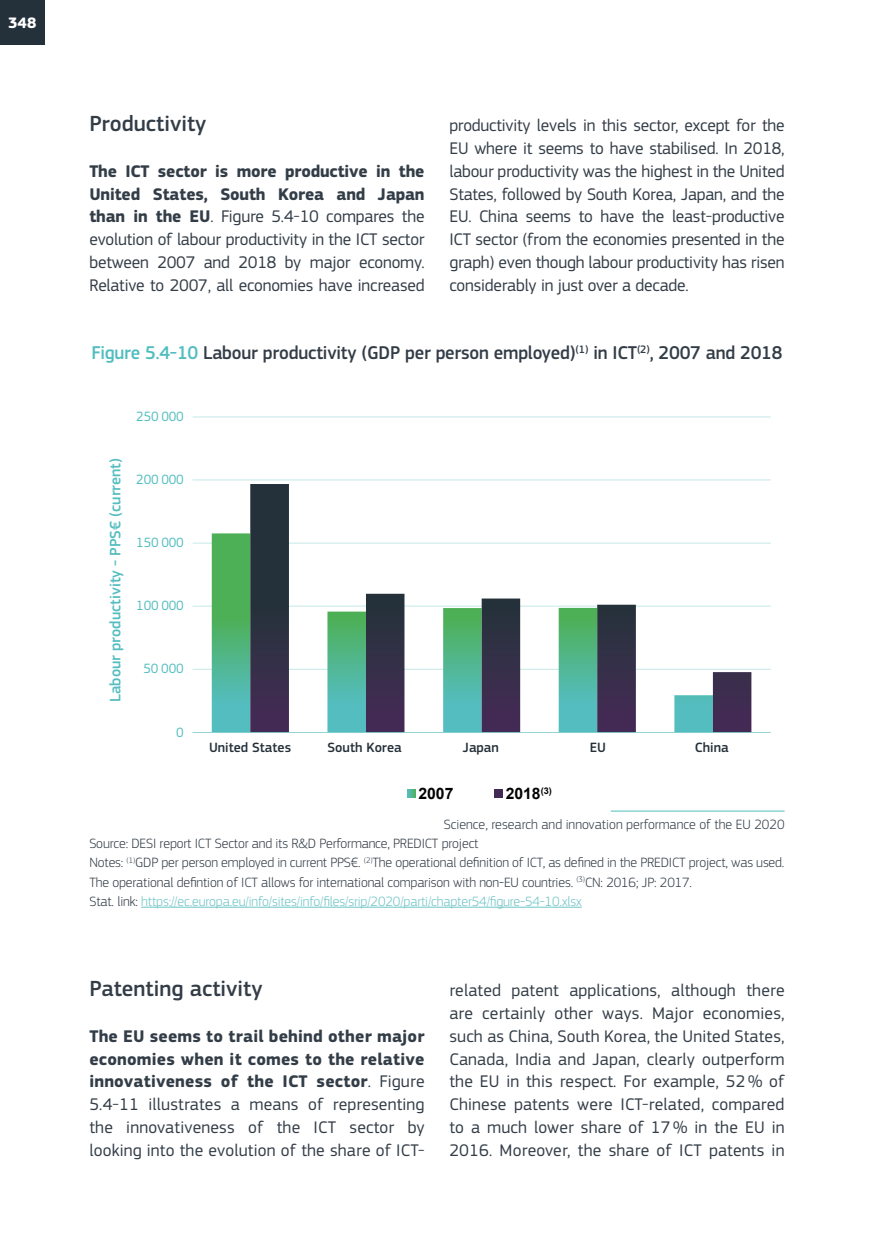
<style>
.page{position:relative;width:874px;height:1241px;background:#fff}
.page>*{position:absolute;margin:0;border:0;box-sizing:border-box;transform-origin:0 0}
.t1{font:500 22.75px "EC Square Sans Pro";color:#333d47}
.t2{font:500 19.25px "EC Square Sans Pro";letter-spacing:-.01em;color:#333d47}
.t3{font:17.5px/22.8px "EC Square Sans Pro";letter-spacing:-.01em;color:#333d47;text-align:justify}
.t4{font:500 15.75px "EC Square Sans Pro";color:#54bdc0}
.t5{font:700 15.75px "Arial";letter-spacing:.005em;color:#020203}
.t6{font:700 15.75px "EC Square Sans Pro";color:#fff}
.t7{font:300 14px/19.2px "EC Square Sans Pro";letter-spacing:-.01em;color:#333d47}
.t8{font:500 14px "EC Square Sans Pro";color:#24303a}
.t9{font:14px "EC Square Sans Pro";letter-spacing:.005em;color:#54bdc0;scale:.96 1}
.s1{font-weight:700}
.s2{color:#52bdc0}
.s3{color:#6dc4c6}
</style>
<div class="page">
<div style="left:0;top:0;width:45px;height:45px;background:#24303a"></div>
<hr style="left:610px;top:810px;width:174px;height:1px;background:#52bdc0">
<hr style="left:141px;top:906px;width:440px;height:1px;background:#6dc4c6">
<hr style="left:192px;top:417px;width:578px;height:1px;background:#54bdc0">
<hr style="left:192px;top:479px;width:578px;height:1px;background:#54bdc0">
<hr style="left:192px;top:542px;width:578px;height:1px;background:#54bdc0">
<hr style="left:192px;top:605px;width:578px;height:1px;background:#54bdc0">
<hr style="left:192px;top:669px;width:578px;height:1px;background:#54bdc0">
<svg style="left:212px;top:533px;width:38px;height:199px;background:#50b47d"></svg>
<svg style="left:250px;top:484px;width:501px;height:248px"></svg>
<hr style="left:192px;top:732px;width:578px;height:1px;background:#54bdc0">
<svg style="left:407px;top:789px;width:8px;height:8px"></svg>
<svg style="left:494px;top:789px;width:8px;height:8px"></svg>
<p class="t6" style="left:8px;top:14px;width:30px">348</p>
<h1 class="t1" style="left:89px;top:110px;width:118px">Productivity</h1>
<p class="t3" style="left:89px;top:160px;width:336px"><span class="s1">The ICT sector is more productive in the United States, South Korea and Japan than in the EU</span>. Figure 5.4-10 compares the evolution of labour productivity in the ICT sector between 2007 and 2018 by major economy.<br>Relative to 2007, all economies have increased</p>
<p class="t3" style="left:449px;top:114px;width:336px">productivity levels in this sector, except for the EU where it seems to have stabilised. In 2018, labour productivity was the highest in the United States, followed by South Korea, Japan, and the EU. China seems to have the least-productive ICT sector (from the economies presented in the graph) even though labour productivity has risen considerably in just over a decade.</p>
<p class="t2" style="left:91px;top:341px;width:692px"><span class="s2">Figure 5.4-10</span> Labour productivity (GDP per person employed)<sup>(1)</sup> in ICT<sup>(2)</sup>, 2007 and 2018</p>
<p class="t9" style="left:136px;top:408px;width:51px">250 000</p>
<p class="t4" style="left:106px;top:702px;width:246px;rotate:-90deg">Labour productivity - PPS€ (current)</p>
<p class="t9" style="left:136px;top:471px;width:51px">200 000</p>
<p class="t9" style="left:136px;top:534px;width:51px">150 000</p>
<p class="t9" style="left:136px;top:597px;width:51px">100 000</p>
<p class="t9" style="left:143px;top:660px;width:43px">50 000</p>
<p class="t9" style="left:176px;top:723px;width:9px">0</p>
<p class="t8" style="left:209px;top:739px;width:84px">United States</p>
<p class="t8" style="left:327px;top:739px;width:76px">South Korea</p>
<p class="t8" style="left:462px;top:739px;width:37px">Japan</p>
<p class="t8" style="left:589px;top:739px;width:18px">EU</p>
<p class="t8" style="left:694px;top:739px;width:35px">China</p>
<p class="t5" style="left:418px;top:782px;width:36px">2007</p>
<p class="t5" style="left:505px;top:782px;width:48px">2018<sup>(3)</sup></p>
<p class="t7" style="left:89px;top:814px;width:696px;text-indent:354px">Science, research and innovation performance of the EU 2020<br>Source: DESI report ICT Sector and its R&amp;D Performance, PREDICT project<br>Notes: <sup>(1)</sup>GDP per person employed in current PPS€. <sup>(2)</sup>The operational definition of ICT, as defined in the PREDICT project, was used.<br>The operational defintion of ICT allows for international comparison with non-EU countries. <sup>(3)</sup>CN: 2016; JP: 2017.<br>Stat. link: <span class="s3">https://ec.europa.eu/info/sites/info/files/srip/2020/parti/chapter54/figure-54-10.xlsx</span></p>
<h1 class="t1" style="left:89px;top:975px;width:175px">Patenting activity</h1>
<p class="t3" style="left:89px;top:1024px;width:336px"><span class="s1">The EU seems to trail behind other major economies when it comes to the relative innovativeness of the ICT sector</span>. Figure 5.4-11 illustrates a means of representing the innovativeness of the ICT sector by looking into the evolution of the share of ICT-</p>
<p class="t3" style="left:449px;top:979px;width:336px">related patent applications, although there are certainly other ways. Major economies, such as China, South Korea, the United States, Canada, India and Japan, clearly outperform the EU in this respect. For example, 52 % of Chinese patents were ICT-related, compared to a much lower share of 17 % in the EU in 2016. Moreover, the share of ICT patents in</p>
</div>
